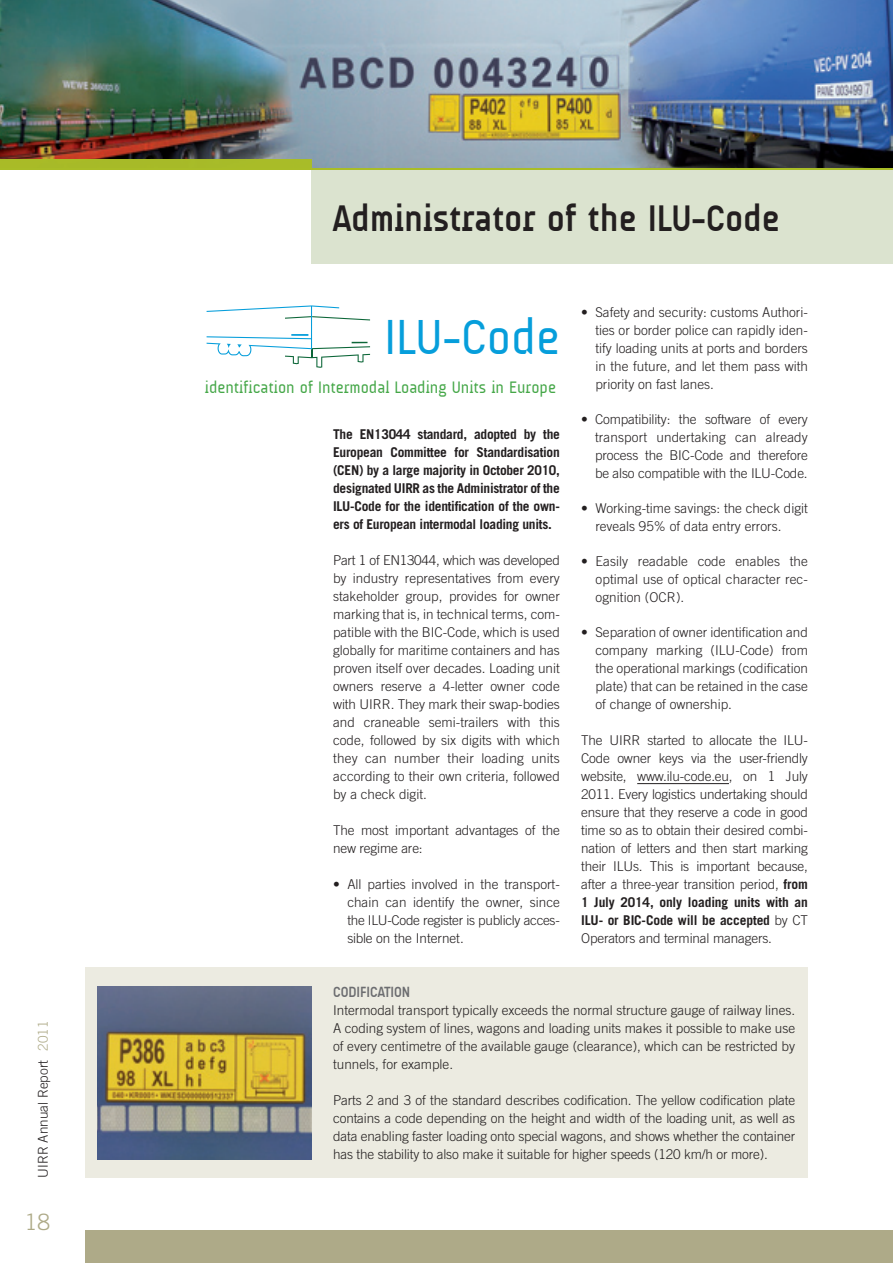
<style>
.page{position:relative;width:893px;height:1263px;background:#fff}
.page>*{position:absolute;margin:0;border:0;box-sizing:border-box;transform-origin:0 0}
.t1{font:49.95px "A Udimat";color:#069edb}
.t2{font:700 37.5px "A Udimat";color:#231f20}
.t3{font:300 22.5px "Trade Gothic";color:#aeaa88}
.t4{font:16.8px "A Udimat";color:#45a748}
.t5{font:700 15px "A Udimat";color:#6c6d70}
.t6{font:300 13.5px/18px "Trade Gothic";color:#231f20;text-align:justify}
.t7{font:700 13.5px/18px "Trade Gothic";letter-spacing:-.02em;color:#231f20;text-align:justify}
.t8{font:300 13.5px "Trade Gothic";color:#aeaa88}
.s1{font-weight:700}
</style>
<div class="page">
<img style="left:0;top:0;width:893px;height:169px">
<hr style="left:0;top:169px;width:893px;height:1px;background:#a9bd27">
<div style="left:85px;top:1231px;width:808px;height:32px;background:#aeaa88"></div>
<div style="left:312px;top:170px;width:581px;height:94px;background:#dbe3cf"></div>
<div style="left:85px;top:968px;width:723px;height:210px;background:#ecebe1"></div>
<img style="left:98px;top:986px;width:214px;height:173px">
<div style="left:0;top:159px;width:312px;height:10px;background:#a8bb28"></div>
<svg style="left:207px;top:305px;width:163px;height:63px"></svg>
<hr style="left:637px;top:783px;width:92px;height:1px;background:#231f20">
<p class="t8" style="left:35px;top:1051px;width:32px;rotate:-90deg">2011</p>
<p class="t6" style="left:34px;top:1178px;width:119px;rotate:-90deg">UIRR Annual Report</p>
<h3 class="t3" style="left:25px;top:1209px;width:27px">18</h3>
<h2 class="t2" style="left:333px;top:197px;width:448px">Administrator of the ILU-Code</h2>
<h1 class="t1" style="left:385px;top:309px;width:176px">ILU-Code</h1>
<p class="t4" style="left:205px;top:378px;width:352px">identification of Intermodal Loading Units in Europe</p>
<p class="t7" style="left:333px;top:424px;width:228px">The EN13044 standard, adopted by the European Committee for Standardisation (CEN) by a large majority in October 2010, designated UIRR as the Administrator of the ILU-Code for the identification of the own&shy;ers of European intermodal loading units.</p>
<p class="t6" style="left:333px;top:551px;width:228px">Part 1 of EN13044, which was developed by industry representatives from every stakeholder group, provides for owner marking that is, in technical terms, com&shy;patible with the BIC-Code, which is used globally for maritime containers and has proven itself over decades. Loading unit owners reserve a 4-letter owner code with UIRR. They mark their swap-bodies and craneable semi-trailers with this code, followed by six digits with which they can number their loading units according to their own criteria, followed by a check digit.</p>
<p class="t6" style="left:333px;top:820px;width:228px">The most important advantages of the new regime are:</p>
<p class="t6" style="left:347px;top:874px;width:214px;text-indent:-14px">• All parties involved in the transport&shy;chain can identify the owner, since the ILU-Code register is publicly acces&shy;sible on the Internet.</p>
<p class="t6" style="left:595px;top:303px;width:214px;text-indent:-14px">• Safety and security: customs Authori&shy;ties or border police can rapidly iden&shy;tify loading units at ports and borders in the future, and let them pass with priority on fast lanes.</p>
<p class="t6" style="left:595px;top:410px;width:214px;text-indent:-14px">• Compatibility: the software of every transport undertaking can already process the BIC-Code and therefore be also compatible with the ILU-Code.</p>
<p class="t6" style="left:595px;top:499px;width:214px;text-indent:-14px">• Working-time savings: the check digit reveals 95% of data entry errors.</p>
<p class="t6" style="left:596px;top:552px;width:214px;text-indent:-14px">• Easily readable code enables the optimal use of optical character rec&shy;ognition (OCR).</p>
<p class="t6" style="left:595px;top:623px;width:214px;text-indent:-14px">• Separation of owner identification and company marking (ILU-Code) from the operational markings (codification plate) that can be retained in the case of change of ownership.</p>
<p class="t6" style="left:581px;top:730px;width:228px">The UIRR started to allocate the ILU-Code owner keys via the user-friendly website, www.ilu-code.eu, on 1 July 2011. Every logistics undertaking should ensure that they reserve a code in good time so as to obtain their desired combi&shy;nation of letters and then start marking their ILUs. This is important because, after a three-year transition period, <span class="s1">from 1 July 2014, only loading units with an ILU- or BIC-Code will be accepted</span> by CT Operators and terminal managers.</p>
<p class="t5" style="left:333px;top:983px;width:79px">CODIFICATION</p>
<p class="t6" style="left:333px;top:1001px;width:464px">Intermodal transport typically exceeds the normal structure gauge of railway lines.<br>A coding system of lines, wagons and loading units makes it possible to make use of every centimetre of the available gauge (clearance), which can be restricted by tunnels, for example.</p>
<p class="t6" style="left:333px;top:1091px;width:464px">Parts 2 and 3 of the standard describes codification. The yellow codification plate contains a code depending on the height and width of the loading unit, as well as data enabling faster loading onto special wagons, and shows whether the container has the stability to also make it suitable for higher speeds (120 km/h or more).</p>
</div>
